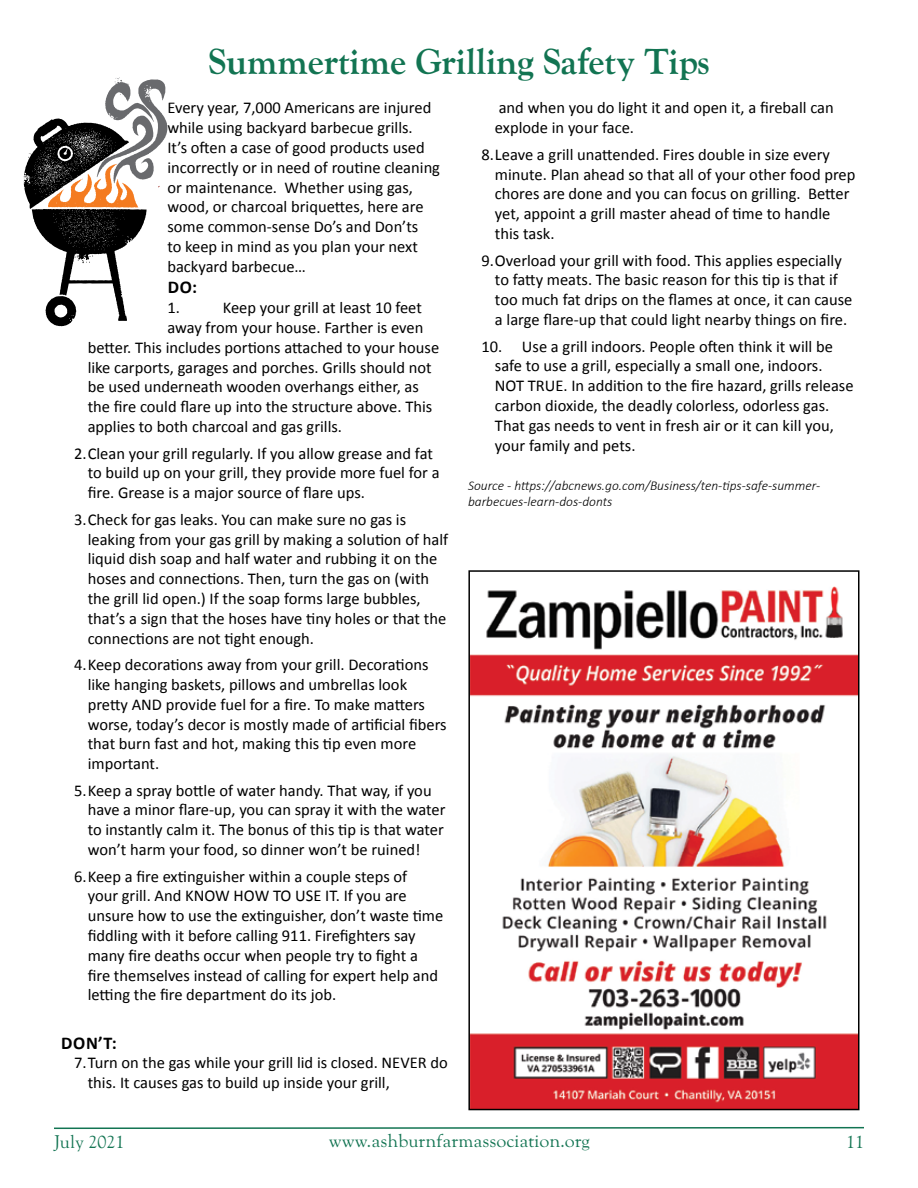
<style>
.page{position:relative;width:918px;height:1188px;background:#fff}
.page>*{position:absolute;margin:0;border:0;box-sizing:border-box;transform-origin:0 0}
.t1{font:700 36px "LTC Goudy Oldstyle Pro";color:#127452}
.t2{font:18px "LTC Goudy Oldstyle Pro";color:#127452}
.t3{font:700 18px "Calibri";color:#000}
.t4{font:16.5px/19.8px "Calibri";color:#000}
.t5{font:italic 300 13.5px/16.2px "Calibri";color:#000}
</style>
<div class="page">
<svg style="left:54px;top:1126px;width:810px;height:4px"></svg>
<img style="left:470px;top:586px;width:388px;height:522px">
<svg style="left:24px;top:77px;width:144px;height:249px"></svg>
<h1 class="t1" style="left:209px;top:40px;width:502px">Summertime Grilling Safety Tips</h1>
<p class="t4" style="left:167px;top:98px;width:274px">Every year, 7,000 Americans are injured while using backyard barbecue grills.<br>It’s often a case of good products used incorrectly or in need of routine cleaning or maintenance. Whether using gas, wood, or charcoal briquettes, here are some common-sense Do’s and Don’ts<br>to keep in mind as you plan your next backyard barbecue…</p>
<p class="t3" style="left:168px;top:276px;width:31px">DO:</p>
<p class="t4" style="left:167px;top:298px;width:11px">1.</p>
<p class="t4" style="left:223px;top:298px;width:201px">Keep your grill at least 10 feet</p>
<p class="t4" style="left:167px;top:318px;width:258px">away from your house. Farther is even</p>
<p class="t4" style="left:88px;top:338px;width:353px">better. This includes portions attached to your house</p>
<p class="t4" style="left:88px;top:357px;width:345px">like carports, garages and porches. Grills should not</p>
<p class="t4" style="left:88px;top:377px;width:333px">be used underneath wooden overhangs either, as</p>
<p class="t4" style="left:88px;top:397px;width:346px">the fire could flare up into the structure above. This</p>
<p class="t4" style="left:88px;top:417px;width:256px">applies to both charcoal and gas grills.</p>
<p class="t4" style="left:88px;top:443px;width:353px;text-indent:-13px">2. Clean your grill regularly. If you allow grease and fat to build up on your grill, they provide more fuel for a fire. Grease is a major source of flare ups.</p>
<p class="t4" style="left:88px;top:509px;width:362px;text-indent:-13px">3. Check for gas leaks. You can make sure no gas is leaking from your gas grill by making a solution of half liquid dish soap and half water and rubbing it on the hoses and connections. Then, turn the gas on (with the grill lid open.) If the soap forms large bubbles, that’s a sign that the hoses have tiny holes or that the connections are not tight enough.</p>
<p class="t4" style="left:88px;top:655px;width:360px;text-indent:-13px">4. Keep decorations away from your grill. Decorations like hanging baskets, pillows and umbrellas look pretty AND provide fuel for a fire. To make matters worse, today’s decor is mostly made of artificial fibers that burn fast and hot, making this tip even more important.</p>
<p class="t4" style="left:88px;top:780px;width:359px;text-indent:-13px">5. Keep a spray bottle of water handy. That way, if you have a minor flare-up, you can spray it with the water to instantly calm it. The bonus of this tip is that water won’t harm your food, so dinner won’t be ruined!</p>
<p class="t4" style="left:88px;top:866px;width:357px;text-indent:-13px">6. Keep a fire extinguisher within a couple steps of<br>your grill. And KNOW HOW TO USE IT. If you are unsure how to use the extinguisher, don’t waste time fiddling with it before calling 911. Firefighters say many fire deaths occur when people try to fight a fire themselves instead of calling for expert help and letting the fire department do its job.</p>
<p class="t3" style="left:61px;top:1031px;width:57px">DON’T:</p>
<p class="t4" style="left:88px;top:1053px;width:362px;text-indent:-13px">7. Turn on the gas while your grill lid is closed. NEVER do this. It causes gas to build up inside your grill,</p>
<p class="t4" style="left:495px;top:98px;width:340px">and when you do light it and open it, a fireball can explode in your face.</p>
<p class="t4" style="left:495px;top:145px;width:362px;text-indent:-13px">8. Leave a grill unattended. Fires double in size every minute. Plan ahead so that all of your other food prep chores are done and you can focus on grilling. Better yet, appoint a grill master ahead of time to handle this task.</p>
<p class="t4" style="left:495px;top:250px;width:359px;text-indent:-13px">9. Overload your grill with food. This applies especially to fatty meats. The basic reason for this tip is that if too much fat drips on the flames at once, it can cause a large flare-up that could light nearby things on fire.</p>
<p class="t4" style="left:495px;top:336px;width:360px;text-indent:-14px">10. Use a grill indoors. People often think it will be safe to use a grill, especially a small one, indoors.<br>NOT TRUE. In addition to the fire hazard, grills release carbon dioxide, the deadly colorless, odorless gas.<br>That gas needs to vent in fresh air or it can kill you, your family and pets.</p>
<p class="t5" style="left:468px;top:477px;width:354px">Source - https://abcnews.go.com/Business/ten-tips-safe-summer&shy;barbecues-learn-dos-donts</p>
<p class="t2" style="left:54px;top:1131px;width:72px">July 2021</p>
<p class="t2" style="left:329px;top:1131px;width:263px">www.ashburnfarmassociation.org</p>
<p class="t2" style="left:846px;top:1131px;width:19px">11</p>
</div>
